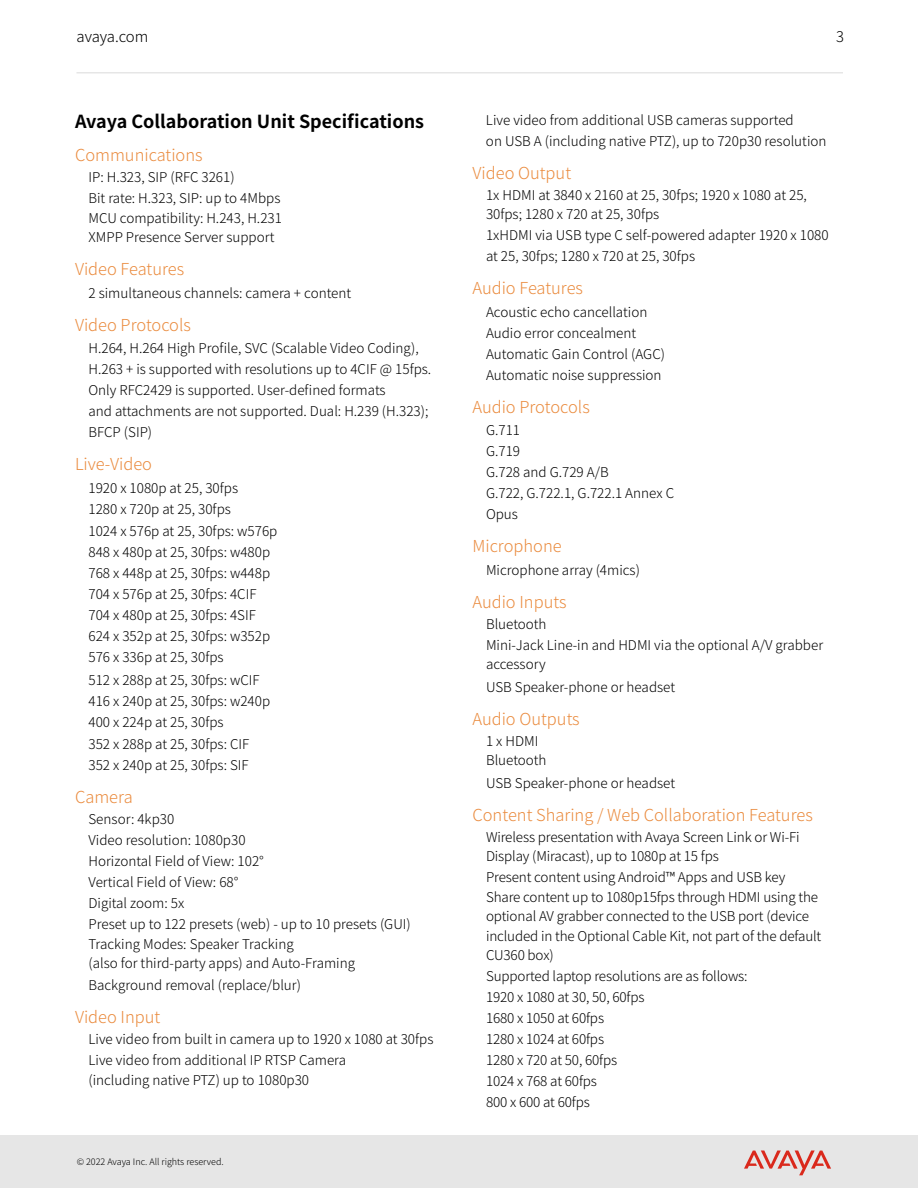
<style>
.page{position:relative;width:918px;height:1188px;background:#fff}
.page>*{position:absolute;margin:0;border:0;box-sizing:border-box;transform-origin:0 0}
.t1{font:700 18px "Noto Sans JP";color:#000}
.t2{font:300 16.5px "Noto Sans JP";color:#ea8b3e}
.t3{font:300 15px "Noto Sans JP";letter-spacing:-.01em;color:#000}
.t4{font:300 14.7px "Noto Sans JP";color:#000}
.t5{font:300 13.5px/21px "Noto Sans JP";color:#000}
.t6{font:300 9px "Noto Sans JP";color:#000}
</style>
<div class="page">
<div style="left:0;top:1136px;width:918px;height:52px;background:#e6e6e6"></div>
<svg style="left:744px;top:1150px;width:87px;height:25px"></svg>
<hr style="left:76px;top:72px;width:767px;height:2px;background:#e6e6e6">
<p class="t3" style="left:76px;top:28px;width:73px">avaya.com</p>
<p class="t4" style="left:836px;top:28px;width:9px">3</p>
<h1 class="t1" style="left:75px;top:112px;width:351px">Avaya Collaboration Unit Specifications</h1>
<p class="t2" style="left:75px;top:146px;width:129px">Communications</p>
<p class="t5" style="left:88px;top:167px;width:193px">IP: H.323, SIP (RFC 3261)<br>Bit rate: H.323, SIP: up to 4Mbps</p>
<p class="t5" style="left:88px;top:208px;width:195px;line-height:19.5px">MCU compatibility: H.243, H.231<br>XMPP Presence Server support</p>
<p class="t2" style="left:75px;top:260px;width:111px">Video Features</p>
<p class="t5" style="left:88px;top:283px;width:264px">2 simultaneous channels: camera + content</p>
<p class="t2" style="left:75px;top:316px;width:117px">Video Protocols</p>
<p class="t5" style="left:88px;top:338px;width:344px">H.264, H.264 High Profile, SVC (Scalable Video Coding), H.263 + is supported with resolutions up to 4CIF @ 15fps.<br>Only RFC2429 is supported. User-defined formats<br>and attachments are not supported. Dual: H.239 (H.323); BFCP (SIP)</p>
<p class="t2" style="left:75px;top:455px;width:79px">Live-Video</p>
<p class="t5" style="left:88px;top:478px;width:151px">1920 x 1080p at 25, 30fps<br>1280 x 720p at 25, 30fps</p>
<p class="t5" style="left:88px;top:521px;width:190px">1024 x 576p at 25, 30fps: w576p<br>848 x 480p at 25, 30fps: w480p<br>768 x 448p at 25, 30fps: w448p<br>704 x 576p at 25, 30fps: 4CIF<br>704 x 480p at 25, 30fps: 4SIF<br>624 x 352p at 25, 30fps: w352p<br>576 x 336p at 25, 30fps</p>
<p class="t5" style="left:88px;top:670px;width:183px">512 x 288p at 25, 30fps: wCIF<br>416 x 240p at 25, 30fps: w240p<br>400 x 224p at 25, 30fps</p>
<p class="t5" style="left:88px;top:734px;width:162px">352 x 288p at 25, 30fps: CIF<br>352 x 240p at 25, 30fps: SIF</p>
<p class="t2" style="left:75px;top:788px;width:59px">Camera</p>
<p class="t5" style="left:88px;top:809px;width:324px">Sensor: 4kp30<br>Video resolution: 1080p30<br>Horizontal Field of View: 102°<br>Vertical Field of View: 68°<br>Digital zoom: 5x<br>Preset up to 122 presets (web) - up to 10 presets (GUI)</p>
<p class="t5" style="left:88px;top:934px;width:268px;line-height:19.5px">Tracking Modes: Speaker Tracking<br>(also for third-party apps) and Auto-Framing</p>
<p class="t5" style="left:88px;top:975px;width:214px">Background removal (replace/blur)</p>
<p class="t2" style="left:75px;top:1008px;width:87px">Video Input</p>
<p class="t5" style="left:88px;top:1029px;width:346px">Live video from built in camera up to 1920 x 1080 at 30fps<br>Live video from additional IP RTSP Camera</p>
<p class="t5" style="left:88px;top:1069px;width:222px">(including native PTZ) up to 1080p30</p>
<p class="t6" style="left:77px;top:1157px;width:149px">© 2022 Avaya Inc. All rights reserved.</p>
<p class="t5" style="left:486px;top:110px;width:342px">Live video from additional USB cameras supported<br>on USB A (including native PTZ), up to 720p30 resolution</p>
<p class="t2" style="left:472px;top:163px;width:100px">Video Output</p>
<p class="t5" style="left:486px;top:185px;width:322px;line-height:19.5px">1x HDMI at 3840 x 2160 at 25, 30fps; 1920 x 1080 at 25,<br>30fps; 1280 x 720 at 25, 30fps</p>
<p class="t5" style="left:486px;top:225px;width:344px">1xHDMI via USB type C self-powered adapter 1920 x 1080 at 25, 30fps; 1280 x 720 at 25, 30fps</p>
<p class="t2" style="left:472px;top:279px;width:112px">Audio Features</p>
<p class="t5" style="left:486px;top:302px;width:181px">Acoustic echo cancellation<br>Audio error concealment<br>Automatic Gain Control (AGC)<br>Automatic noise suppression</p>
<p class="t2" style="left:472px;top:397px;width:119px">Audio Protocols</p>
<p class="t5" style="left:486px;top:420px;width:190px">G.711<br>G.719<br>G.728 and G.729 A/B<br>G.722, G.722.1, G.722.1 Annex C<br>Opus</p>
<p class="t2" style="left:472px;top:537px;width:91px">Microphone</p>
<p class="t5" style="left:486px;top:560px;width:155px">Microphone array (4mics)</p>
<p class="t2" style="left:472px;top:592px;width:96px">Audio Inputs</p>
<p class="t5" style="left:486px;top:614px;width:339px">Bluetooth<br>Mini-Jack Line-in and HDMI via the optional A/V grabber</p>
<p class="t5" style="left:486px;top:653px;width:191px;line-height:22.5px">accessory<br>USB Speaker-phone or headset</p>
<p class="t2" style="left:472px;top:709px;width:109px">Audio Outputs</p>
<p class="t5" style="left:486px;top:731px;width:62px;line-height:19.5px">1 x HDMI<br>Bluetooth</p>
<p class="t5" style="left:486px;top:773px;width:191px">USB Speaker-phone or headset</p>
<p class="t2" style="left:472px;top:805px;width:342px">Content Sharing / Web Collaboration Features</p>
<p class="t5" style="left:486px;top:827px;width:315px;line-height:19.5px">Wireless presentation with Avaya Screen Link or Wi-Fi<br>Display (Miracast), up to 1080p at 15 fps</p>
<p class="t5" style="left:486px;top:868px;width:337px;line-height:19.5px">Present content using Android™ Apps and USB key Share content up to 1080p15fps through HDMI using the optional AV grabber connected to the USB port (device included in the Optional Cable Kit, not part of the default CU360 box)</p>
<p class="t5" style="left:486px;top:966px;width:263px">Supported laptop resolutions are as follows:<br>1920 x 1080 at 30, 50, 60fps<br>1680 x 1050 at 60fps<br>1280 x 1024 at 60fps<br>1280 x 720 at 50, 60fps<br>1024 x 768 at 60fps<br>800 x 600 at 60fps</p>
</div>
